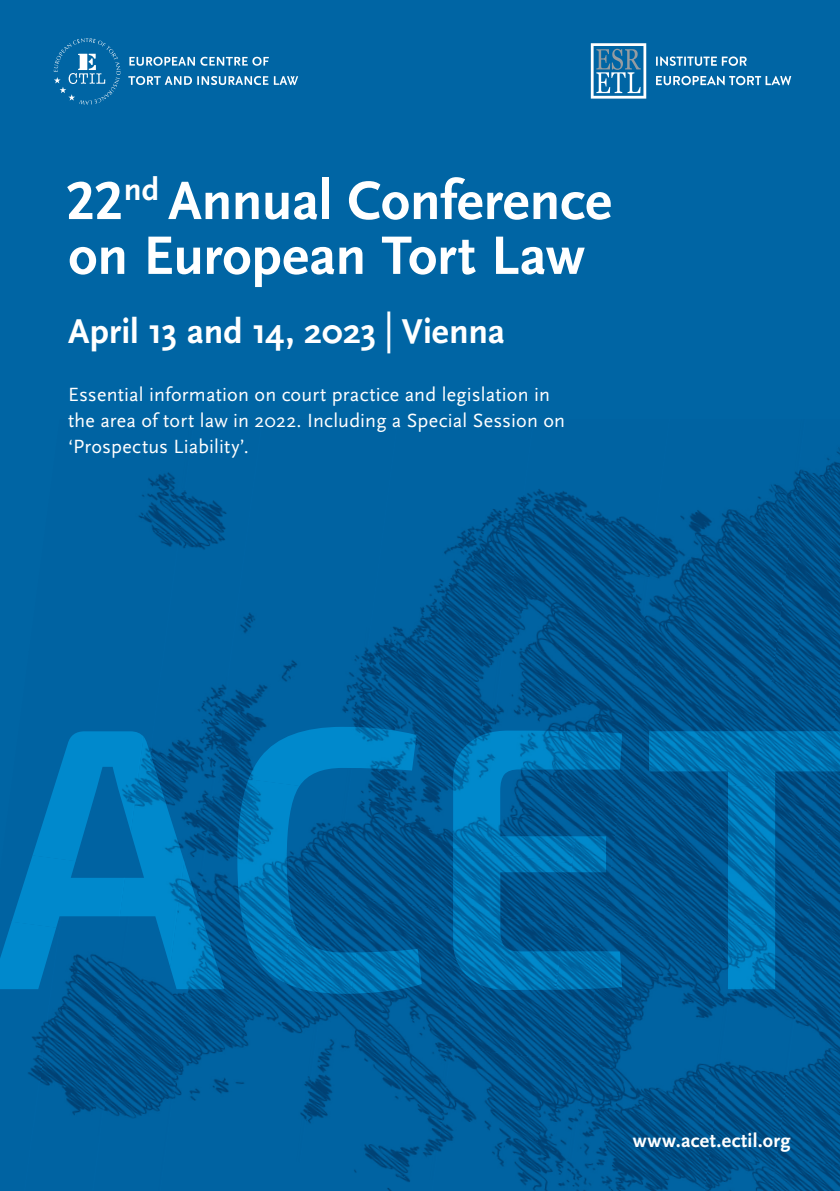
<style>
.page{position:relative;width:840px;height:1191px;background:#fff}
.page>*{position:absolute;margin:0;border:0;box-sizing:border-box;transform-origin:0 0}
.t1{font:700 56.4px/54.8px "Scala Sans";letter-spacing:-.005em;color:#fff}
.t2{font:700 36px "Scala Sans";color:#fff}
.t3{font:20px/26px "Scala Sans";letter-spacing:.01em;color:#fff}
.t4{font:700 20px "Scala Sans";letter-spacing:.01em;color:#fff}
.s1{font-family:"Scala Sans Figures"}
.s2{font-size:43.2px}
</style>
<div class="page">
<div style="left:0;top:0;width:839px;height:1191px;background:#0065a4"></div>
<svg style="left:54px;top:38px;width:66px;height:67px"></svg>
<svg style="left:128px;top:76px;width:170px;height:9px"></svg>
<svg style="left:129px;top:57px;width:140px;height:9px"></svg>
<svg style="left:590px;top:43px;width:56px;height:56px"></svg>
<svg style="left:656px;top:76px;width:134px;height:9px"></svg>
<svg style="left:656px;top:56px;width:90px;height:10px"></svg>
<img style="left:522px;top:489px;width:77px;height:23px">
<img style="left:680px;top:489px;width:91px;height:41px">
<img style="left:771px;top:447px;width:68px;height:234px">
<img style="left:138px;top:474px;width:24px;height:44px">
<img style="left:162px;top:472px;width:65px;height:78px">
<img style="left:393px;top:497px;width:129px;height:131px">
<img style="left:504px;top:512px;width:143px;height:134px">
<img style="left:637px;top:530px;width:151px;height:151px">
<img style="left:141px;top:518px;width:39px;height:32px">
<img style="left:811px;top:676px;width:28px;height:214px">
<img style="left:229px;top:612px;width:129px;height:132px">
<img style="left:358px;top:628px;width:146px;height:140px">
<img style="left:493px;top:646px;width:145px;height:85px">
<img style="left:620px;top:663px;width:151px;height:134px">
<img style="left:764px;top:681px;width:74px;height:272px">
<img style="left:184px;top:684px;width:45px;height:173px">
<img style="left:202px;top:744px;width:133px;height:134px">
<img style="left:335px;top:768px;width:118px;height:127px">
<img style="left:621px;top:797px;width:106px;height:133px">
<img style="left:776px;top:890px;width:63px;height:267px">
<img style="left:34px;top:954px;width:59px;height:162px">
<img style="left:188px;top:878px;width:148px;height:133px">
<img style="left:318px;top:895px;width:135px;height:134px">
<img style="left:451px;top:917px;width:134px;height:129px">
<img style="left:585px;top:930px;width:142px;height:134px">
<img style="left:704px;top:953px;width:98px;height:238px">
<img style="left:93px;top:954px;width:95px;height:165px">
<img style="left:167px;top:1011px;width:151px;height:108px">
<img style="left:300px;top:1029px;width:152px;height:116px">
<img style="left:434px;top:1046px;width:151px;height:145px">
<img style="left:568px;top:1064px;width:150px;height:127px">
<img style="left:28px;top:1055px;width:15px;height:61px">
<img style="left:771px;top:1157px;width:68px;height:34px">
<img style="left:354px;top:1145px;width:80px;height:46px">
<img style="left:432px;top:1180px;width:84px;height:11px">
<img style="left:248px;top:727px;width:168px;height:59px">
<img style="left:237px;top:779px;width:62px;height:203px">
<img style="left:283px;top:917px;width:74px;height:76px">
<img style="left:351px;top:948px;width:70px;height:45px">
<img style="left:453px;top:730px;width:136px;height:118px">
<img style="left:555px;top:731px;width:66px;height:258px">
<img style="left:453px;top:848px;width:119px;height:142px">
<img style="left:648px;top:731px;width:191px;height:60px">
<img style="left:727px;top:784px;width:47px;height:137px">
<img style="left:727px;top:921px;width:47px;height:68px">
<img style="left:33px;top:731px;width:110px;height:124px">
<img style="left:120px;top:736px;width:64px;height:231px">
<img style="left:170px;top:861px;width:54px;height:128px">
<img style="left:12px;top:855px;width:113px;height:72px">
<img style="left:0;top:921px;width:56px;height:68px">
<h1 class="t1" style="left:66px;top:175px;width:546px"><span class="s1">22</span><sup>nd</sup> Annual Conference on European Tort Law</h1>
<h2 class="t2" style="left:68px;top:311px;width:438px">April 13 and 14, 2023 <span class="s2">|</span> Vienna</h2>
<p class="t3" style="left:68px;top:381px;width:498px">Essential information on court practice and legislation in the area of tort law in 2022. Including a Special Session on ‘Prospectus Liability’.</p>
<p class="t4" style="left:632px;top:1129px;width:159px">www.acet.ectil.org</p>
</div>
